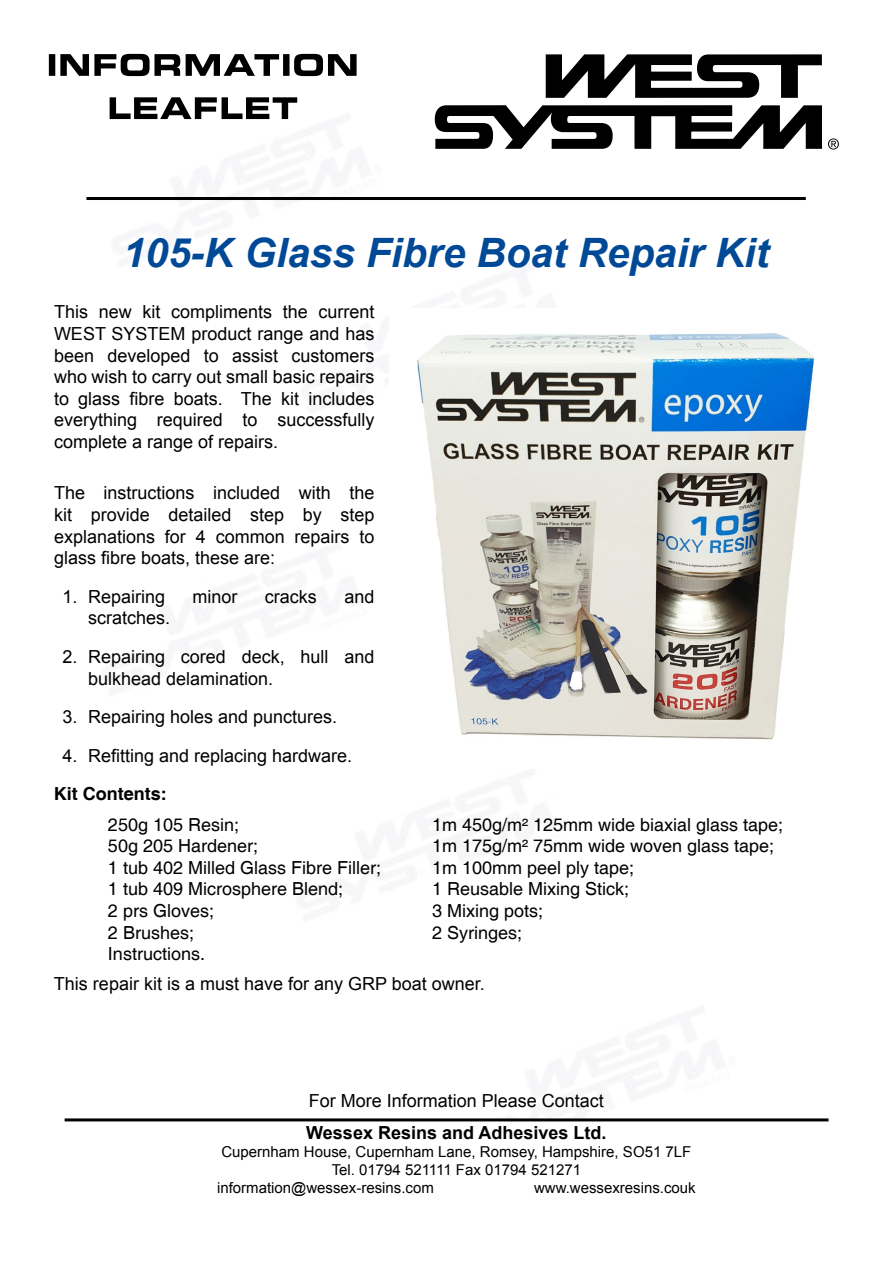
<style>
.page{position:relative;width:893px;height:1263px;background:#fff}
.page>*{position:absolute;margin:0;border:0;box-sizing:border-box;transform-origin:0 0}
.t1{font:italic 700 40.5px "Arial";color:#004996}
.t2{font:18px/21.6px "Arial";color:#000;text-align:justify}
.t3{font:18px "Helvetica";color:#000}
.t4{font:700 18px "Arial";color:#000}
.t5{font:700 18px "Helvetica";color:#000}
.t6{font:15px "Arial";color:#000}
</style>
<div class="page">
<svg style="left:435px;top:54px;width:387px;height:95px"></svg>
<svg style="left:828px;top:138px;width:11px;height:12px"></svg>
<hr style="left:65px;top:1118px;width:763px;height:3px;background:#000">
<hr style="left:86px;top:197px;width:720px;height:3px;background:#000">
<svg style="left:110px;top:97px;width:187px;height:22px"></svg>
<svg style="left:49px;top:54px;width:308px;height:22px"></svg>
<img style="left:416px;top:333px;width:399px;height:407px">
<h1 class="t1" style="left:123px;top:226px;width:647px">105-K Glass Fibre Boat Repair Kit</h1>
<p class="t2" style="left:54px;top:301px;width:322px">This new kit compliments the current WEST SYSTEM product range and has been developed to assist customers who wish to carry out small basic repairs to glass fibre boats. The kit includes everything required to successfully complete a range of repairs.</p>
<p class="t2" style="left:54px;top:482px;width:322px">The instructions included with the kit provide detailed step by step explanations for 4 common repairs to glass fibre boats, these are:</p>
<p class="t2" style="left:62px;top:586px;width:104px">1. Repairing</p>
<p class="t2" style="left:192px;top:586px;width:46px">minor</p>
<p class="t2" style="left:265px;top:586px;width:54px">cracks</p>
<p class="t2" style="left:344px;top:586px;width:32px">and</p>
<p class="t2" style="left:88px;top:607px;width:84px">scratches.</p>
<p class="t2" style="left:88px;top:646px;width:288px;text-indent:-26px">2. Repairing cored deck, hull and bulkhead delamination.</p>
<p class="t2" style="left:62px;top:706px;width:276px">3. Repairing holes and punctures.</p>
<p class="t2" style="left:62px;top:745px;width:291px">4. Refitting and replacing hardware.</p>
<p class="t5" style="left:54px;top:783px;width:114px">Kit Contents:</p>
<p class="t3" style="left:108px;top:814px;width:133px">250g 105 Resin;</p>
<p class="t3" style="left:432px;top:814px;width:353px">1m 450g/m² 125mm wide biaxial glass tape;</p>
<p class="t3" style="left:108px;top:835px;width:152px">50g 205 Hardener;</p>
<p class="t3" style="left:432px;top:835px;width:344px">1m 175g/m² 75mm wide woven glass tape;</p>
<p class="t3" style="left:108px;top:857px;width:275px">1 tub 402 Milled Glass Fibre Filler;</p>
<p class="t3" style="left:432px;top:857px;width:204px">1m 100mm peel ply tape;</p>
<p class="t3" style="left:108px;top:879px;width:237px">1 tub 409 Microsphere Blend;</p>
<p class="t3" style="left:432px;top:879px;width:199px">1 Reusable Mixing Stick;</p>
<p class="t3" style="left:108px;top:900px;width:108px">2 prs Gloves;</p>
<p class="t3" style="left:432px;top:900px;width:113px">3 Mixing pots;</p>
<p class="t3" style="left:108px;top:922px;width:88px">2 Brushes;</p>
<p class="t3" style="left:432px;top:922px;width:92px">2 Syringes;</p>
<p class="t3" style="left:108px;top:943px;width:99px">Instructions.</p>
<p class="t2" style="left:54px;top:973px;width:432px">This repair kit is a must have for any GRP boat owner.</p>
<p class="t2" style="left:309px;top:1090px;width:297px">For More Information Please Contact</p>
<p class="t4" style="left:306px;top:1120px;width:302px">Wessex Resins and Adhesives Ltd.</p>
<p class="t6" style="left:221px;top:1141px;width:471px">Cupernham House, Cupernham Lane, Romsey, Hampshire, SO51 7LF</p>
<p class="t6" style="left:332px;top:1159px;width:251px">Tel. 01794 521111 Fax 01794 521271</p>
<p class="t6" style="left:217px;top:1177px;width:218px">information@wessex-resins.com</p>
<p class="t6" style="left:534px;top:1177px;width:163px">www.wessexresins.couk</p>
</div>
